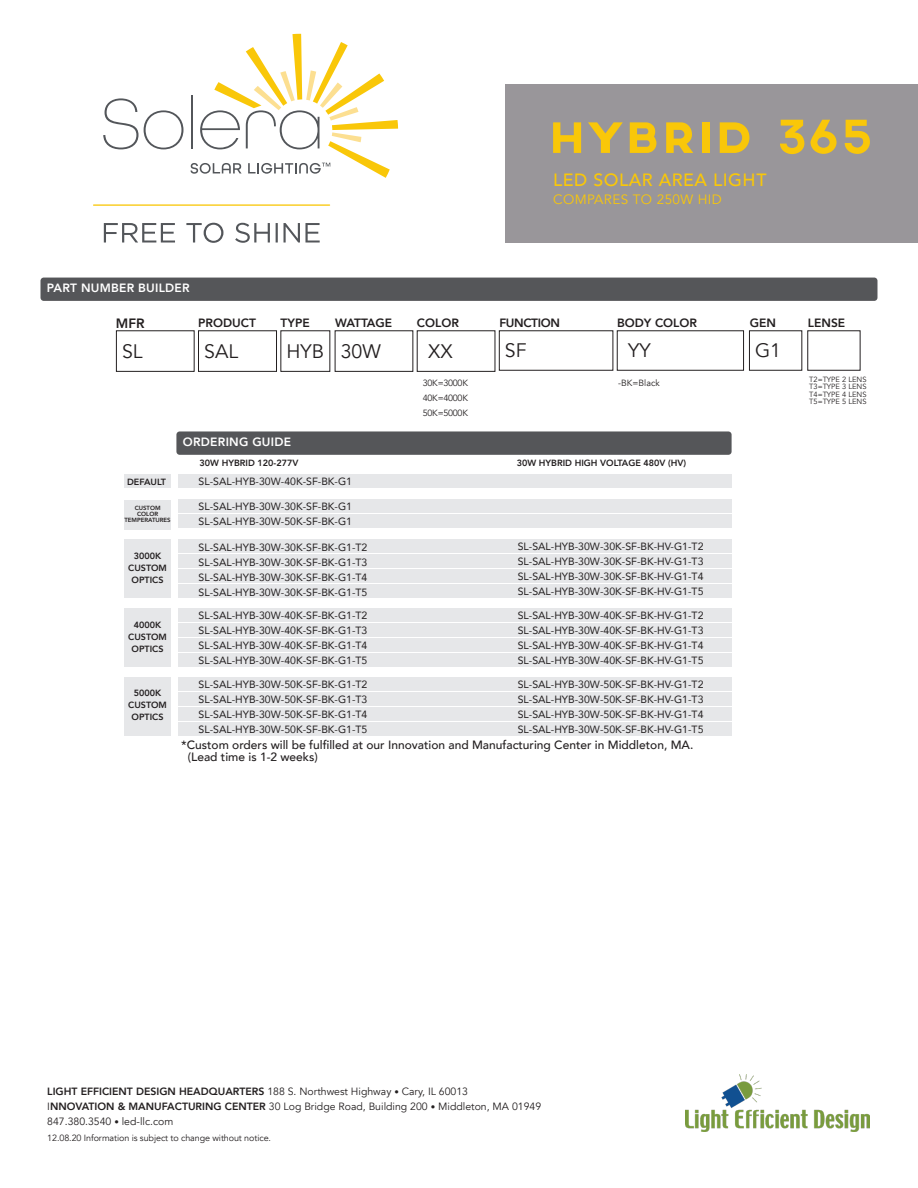
<style>
.page{position:relative;width:918px;height:1188px;background:#fff}
.page>*{position:absolute;margin:0;border:0;box-sizing:border-box;transform-origin:0 0}
.t1{font:19.5px "Avenir";color:#231f20}
.t2{font:500 17.7px "Avenir";letter-spacing:.03em;color:#f9c709}
.t3{font:13.5px "Avenir";letter-spacing:.03em;color:#f9c709}
.t4{font:800 13.5px "Avenir";color:#231f20}
.t5{font:500 12px "Avenir";color:#231f20}
.t6{font:800 12px "Avenir";color:#231f20}
.t7{font:800 12px "Avenir";letter-spacing:.02em;color:#fff}
.t8{font:800 12px "Avenir";letter-spacing:-.03em;color:#231f20}
.t9{font:10.5px "Avenir";color:#231f20}
.t10{font:10.5px "Avenir";color:#231f20}
.t11{font:800 9px "Avenir";color:#231f20}
.t12{font:9px "Avenir";letter-spacing:-.01em;color:#231f20}
.t13{font:9px "Avenir";letter-spacing:-.03em;color:#231f20}
.t14{font:7.5px "Avenir";color:#231f20}
.t15{font:800 6px/6px "Avenir";color:#231f20;text-align:center}
.s1{font-weight:800}
.s2{font-size:9px}
</style>
<div class="page">
<div style="left:178px;top:584px;width:554px;height:14px;background:#e6e7e9"></div>
<svg style="left:103px;top:98px;width:80px;height:51px"></svg>
<svg style="left:191px;top:34px;width:207px;height:144px"></svg>
<hr style="left:94px;top:204px;width:236px;height:2px;background:#f9c709">
<svg style="left:104px;top:223px;width:216px;height:20px"></svg>
<div style="left:506px;top:84px;width:412px;height:158px;background:#99969a"></div>
<svg style="left:553px;top:122px;width:28px;height:31px"></svg>
<svg style="left:588px;top:122px;width:35px;height:31px"></svg>
<svg style="left:630px;top:122px;width:26px;height:31px"></svg>
<svg style="left:666px;top:122px;width:27px;height:31px"></svg>
<div style="left:702px;top:122px;width:7px;height:31px;background:#f9c709"></div>
<svg style="left:720px;top:122px;width:29px;height:31px"></svg>
<svg style="left:780px;top:120px;width:24px;height:34px"></svg>
<svg style="left:810px;top:120px;width:27px;height:34px"></svg>
<svg style="left:845px;top:120px;width:25px;height:34px"></svg>
<img style="left:686px;top:1074px;width:183px;height:58px">
<div style="left:41px;top:278px;width:836px;height:23px;background:#555659;border-radius:3px"></div>
<div style="left:198px;top:331px;width:79px;height:41px;border:1px solid #231f20"></div>
<div style="left:116px;top:331px;width:78px;height:41px;border:1px solid #231f20"></div>
<div style="left:749px;top:331px;width:53px;height:40px;border:1px solid #231f20"></div>
<div style="left:417px;top:331px;width:78px;height:41px;border:1px solid #231f20"></div>
<div style="left:617px;top:331px;width:127px;height:40px;border:1px solid #231f20"></div>
<div style="left:335px;top:331px;width:78px;height:41px;border:1px solid #231f20"></div>
<div style="left:178px;top:474px;width:554px;height:14px;background:#e6e7e9"></div>
<div style="left:176px;top:431px;width:556px;height:24px;background:#555659;border-radius:3px"></div>
<div style="left:178px;top:500px;width:554px;height:13px;background:#e6e7e9"></div>
<div style="left:178px;top:515px;width:554px;height:13px;background:#e6e7e9"></div>
<div style="left:124px;top:474px;width:47px;height:14px;background:#e6e7e9"></div>
<div style="left:178px;top:539px;width:554px;height:14px;background:#e6e7e9"></div>
<div style="left:178px;top:554px;width:554px;height:14px;background:#e6e7e9"></div>
<div style="left:178px;top:569px;width:554px;height:14px;background:#e6e7e9"></div>
<div style="left:124px;top:539px;width:47px;height:59px;background:#e6e7e9"></div>
<div style="left:178px;top:653px;width:554px;height:14px;background:#e6e7e9"></div>
<div style="left:178px;top:608px;width:554px;height:14px;background:#e6e7e9"></div>
<div style="left:178px;top:623px;width:554px;height:14px;background:#e6e7e9"></div>
<div style="left:178px;top:638px;width:554px;height:14px;background:#e6e7e9"></div>
<div style="left:124px;top:608px;width:47px;height:59px;background:#e6e7e9"></div>
<div style="left:178px;top:722px;width:554px;height:14px;background:#e6e7e9"></div>
<div style="left:178px;top:677px;width:554px;height:14px;background:#e6e7e9"></div>
<div style="left:178px;top:692px;width:554px;height:14px;background:#e6e7e9"></div>
<div style="left:178px;top:707px;width:554px;height:14px;background:#e6e7e9"></div>
<div style="left:124px;top:677px;width:47px;height:59px;background:#e6e7e9"></div>
<div style="left:124px;top:500px;width:47px;height:29px;background:#e6e7e9"></div>
<p class="t2" style="left:553px;top:165px;width:215px">LED SOLAR AREA LIGHT</p>
<p class="t3" style="left:553px;top:192px;width:170px">COMPARES TO 250W HID</p>
<p class="t7" style="left:47px;top:279px;width:144px">PART NUMBER BUILDER</p>
<p class="t4" style="left:116px;top:312px;width:30px">MFR</p>
<p class="t1" style="left:122px;top:339px;width:22px">SL</p>
<p class="t6" style="left:198px;top:313px;width:59px">PRODUCT</p>
<p class="t1" style="left:204px;top:339px;width:35px">SAL</p>
<p class="t8" style="left:499px;top:313px;width:62px">FUNCTION</p>
<p class="t1" style="left:505px;top:339px;width:23px">SF</p>
<p class="t6" style="left:417px;top:313px;width:43px">COLOR</p>
<p class="t1" style="left:428px;top:339px;width:26px">XX</p>
<p class="t6" style="left:617px;top:313px;width:81px">BODY COLOR</p>
<p class="t1" style="left:628px;top:339px;width:24px">YY</p>
<p class="t6" style="left:281px;top:313px;width:31px">TYPE</p>
<p class="t6" style="left:750px;top:313px;width:28px">GEN</p>
<p class="t1" style="left:287px;top:339px;width:39px">HYB</p>
<p class="t1" style="left:755px;top:339px;width:28px">G1</p>
<p class="t13" style="left:423px;top:377px;width:47px">30K=3000K</p>
<p class="t13" style="left:423px;top:392px;width:47px">40K=4000K</p>
<p class="t13" style="left:423px;top:407px;width:47px">50K=5000K</p>
<p class="t6" style="left:335px;top:313px;width:59px">WATTAGE</p>
<p class="t1" style="left:341px;top:339px;width:42px">30W</p>
<p class="t12" style="left:618px;top:377px;width:43px">-BK=Black</p>
<p class="t7" style="left:183px;top:433px;width:110px">ORDERING GUIDE</p>
<p class="t11" style="left:200px;top:456px;width:100px">30W HYBRID 120-277V</p>
<p class="t11" style="left:517px;top:456px;width:171px">30W HYBRID HIGH VOLTAGE 480V (HV)</p>
<p class="t11" style="left:127px;top:474px;width:41px">DEFAULT</p>
<p class="t9" style="left:199px;top:473px;width:155px">SL-SAL-HYB-30W-40K-SF-BK-G1</p>
<p class="t15" style="left:135px;top:505px;width:27px">CUSTOM</p>
<p class="t15" style="left:125px;top:511px;width:48px">COLOR<br>TEMPERATURES</p>
<p class="t11" style="left:134px;top:549px;width:29px">3000K</p>
<p class="t11" style="left:128px;top:561px;width:40px">CUSTOM</p>
<p class="t11" style="left:132px;top:573px;width:33px">OPTICS</p>
<p class="t11" style="left:134px;top:618px;width:29px">4000K</p>
<p class="t11" style="left:128px;top:630px;width:40px">CUSTOM</p>
<p class="t11" style="left:132px;top:642px;width:33px">OPTICS</p>
<p class="t11" style="left:134px;top:686px;width:29px">5000K</p>
<p class="t11" style="left:128px;top:698px;width:40px">CUSTOM</p>
<p class="t11" style="left:132px;top:710px;width:33px">OPTICS</p>
<p class="t9" style="left:199px;top:498px;width:155px">SL-SAL-HYB-30W-30K-SF-BK-G1</p>
<p class="t9" style="left:199px;top:513px;width:155px">SL-SAL-HYB-30W-50K-SF-BK-G1</p>
<p class="t9" style="left:199px;top:538px;width:170px">SL-SAL-HYB-30W-30K-SF-BK-G1-T2</p>
<p class="t9" style="left:199px;top:553px;width:170px">SL-SAL-HYB-30W-30K-SF-BK-G1-T3</p>
<p class="t9" style="left:199px;top:568px;width:170px">SL-SAL-HYB-30W-30K-SF-BK-G1-T4</p>
<p class="t9" style="left:199px;top:583px;width:170px">SL-SAL-HYB-30W-30K-SF-BK-G1-T5</p>
<p class="t9" style="left:199px;top:607px;width:170px">SL-SAL-HYB-30W-40K-SF-BK-G1-T2</p>
<p class="t9" style="left:199px;top:622px;width:170px">SL-SAL-HYB-30W-40K-SF-BK-G1-T3</p>
<p class="t9" style="left:199px;top:637px;width:170px">SL-SAL-HYB-30W-40K-SF-BK-G1-T4</p>
<p class="t9" style="left:199px;top:652px;width:170px">SL-SAL-HYB-30W-40K-SF-BK-G1-T5</p>
<p class="t9" style="left:199px;top:676px;width:170px">SL-SAL-HYB-30W-50K-SF-BK-G1-T2</p>
<p class="t9" style="left:199px;top:691px;width:170px">SL-SAL-HYB-30W-50K-SF-BK-G1-T3</p>
<p class="t9" style="left:199px;top:706px;width:170px">SL-SAL-HYB-30W-50K-SF-BK-G1-T4</p>
<p class="t9" style="left:199px;top:721px;width:170px">SL-SAL-HYB-30W-50K-SF-BK-G1-T5</p>
<p class="t9" style="left:518px;top:538px;width:187px">SL-SAL-HYB-30W-30K-SF-BK-HV-G1-T2</p>
<p class="t9" style="left:518px;top:553px;width:187px">SL-SAL-HYB-30W-30K-SF-BK-HV-G1-T3</p>
<p class="t9" style="left:518px;top:568px;width:187px">SL-SAL-HYB-30W-30K-SF-BK-HV-G1-T4</p>
<p class="t9" style="left:518px;top:583px;width:187px">SL-SAL-HYB-30W-30K-SF-BK-HV-G1-T5</p>
<p class="t9" style="left:518px;top:607px;width:187px">SL-SAL-HYB-30W-40K-SF-BK-HV-G1-T2</p>
<p class="t9" style="left:518px;top:622px;width:187px">SL-SAL-HYB-30W-40K-SF-BK-HV-G1-T3</p>
<p class="t9" style="left:518px;top:637px;width:187px">SL-SAL-HYB-30W-40K-SF-BK-HV-G1-T4</p>
<p class="t9" style="left:518px;top:652px;width:187px">SL-SAL-HYB-30W-40K-SF-BK-HV-G1-T5</p>
<p class="t9" style="left:518px;top:676px;width:187px">SL-SAL-HYB-30W-50K-SF-BK-HV-G1-T2</p>
<p class="t9" style="left:518px;top:691px;width:187px">SL-SAL-HYB-30W-50K-SF-BK-HV-G1-T3</p>
<p class="t9" style="left:518px;top:706px;width:187px">SL-SAL-HYB-30W-50K-SF-BK-HV-G1-T4</p>
<p class="t9" style="left:518px;top:721px;width:187px">SL-SAL-HYB-30W-50K-SF-BK-HV-G1-T5</p>
<p class="t5" style="left:181px;top:735px;width:514px">*Custom orders will be fulfilled at our Innovation and Manufacturing Center in Middleton, MA.</p>
<p class="t5" style="left:188px;top:747px;width:132px">(Lead time is 1-2 weeks)</p>
<p class="t6" style="left:808px;top:313px;width:39px">LENSE</p>
<p class="t14" style="left:809px;top:375px;width:59px">T2=TYPE 2 LENS</p>
<p class="t14" style="left:809px;top:382px;width:59px">T3=TYPE 3 LENS</p>
<p class="t14" style="left:809px;top:390px;width:59px">T4=TYPE 4 LENS</p>
<p class="t14" style="left:809px;top:397px;width:59px">T5=TYPE 5 LENS</p>
<p class="t10" style="left:47px;top:1085px;width:422px"><span class="s1">LIGHT EFFICIENT DESIGN HEADQUARTERS</span> 188 S. Northwest Highway <span class="s2">•</span> Cary, IL 60013</p>
<p class="t10" style="left:47px;top:1100px;width:496px">I<span class="s1">NNOVATION &amp; MANUFACTURING CENTER</span> 30 Log Bridge Road, Building 200 <span class="s2">•</span> Middleton, MA 01949</p>
<p class="t10" style="left:47px;top:1115px;width:128px">847.380.3540 <span class="s2">•</span> led-llc.com</p>
<p class="t12" style="left:47px;top:1132px;width:225px">12.08.20 Information is subject to change without notice.</p>
</div>
